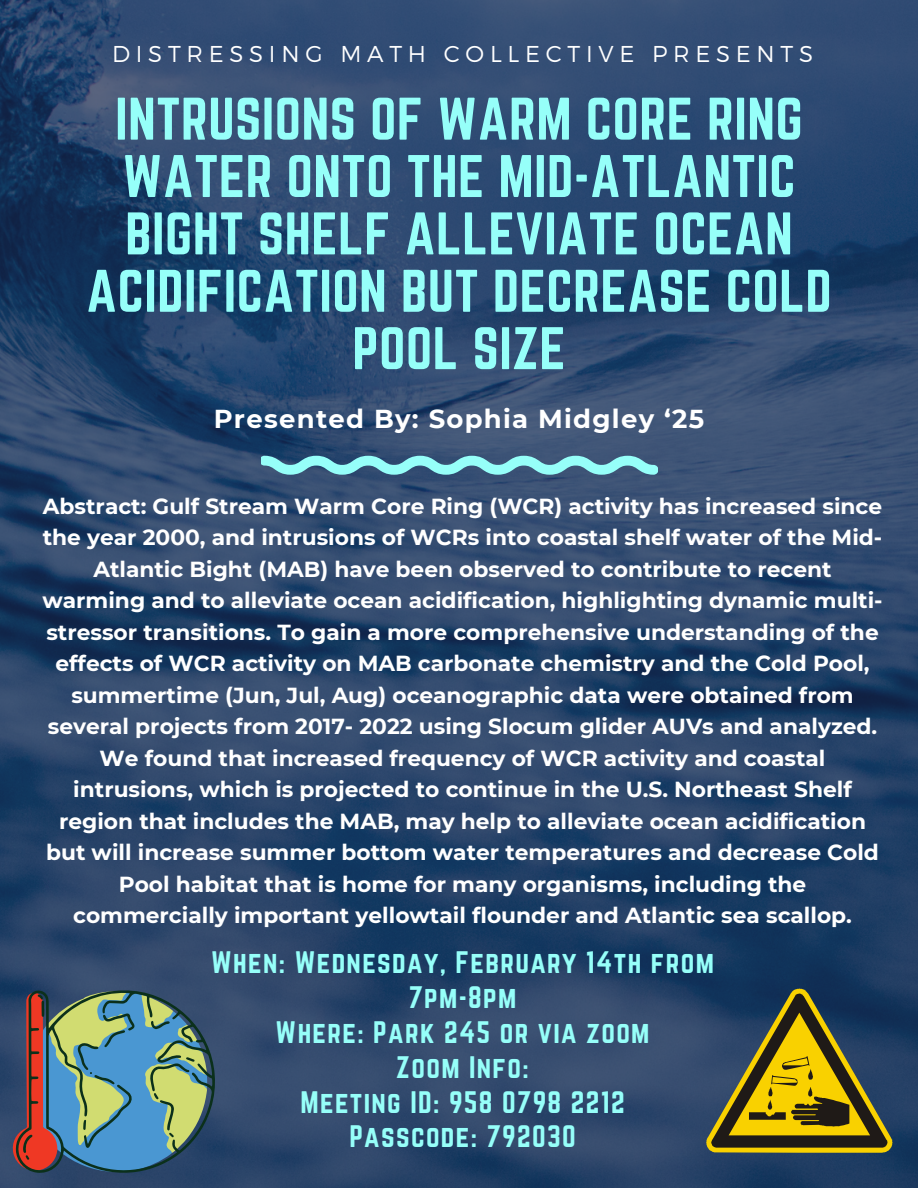
<style>
.page{position:relative;width:918px;height:1188px;background:#fff}
.page>*{position:absolute;margin:0;border:0;box-sizing:border-box;transform-origin:0 0}
.t1{font:52.5px/57.3px "Norwester";letter-spacing:.01em;color:#96fff9;text-align:center}
.t2{font:27.15px/34.8px "Norwester";letter-spacing:.05em;color:#96fff9;text-align:center}
.t3{font:700 25.95px "Montserrat";letter-spacing:.05em;color:#fff}
.t4{font:300 22.95px "Montserrat";letter-spacing:.25em;color:#fff}
.t5{font:700 21.75px/31.5px "Montserrat";color:#fff;text-align:center}
</style>
<div class="page">
<img style="left:0;top:0;width:918px;height:1188px">
<svg style="left:261px;top:456px;width:396px;height:19px;background:#6bb0bd"></svg>
<svg style="left:706px;top:988px;width:187px;height:165px;background:#646230"></svg>
<svg style="left:11px;top:989px;width:215px;height:185px;background:#667e80"></svg>
<h1 class="t4" style="left:112px;top:39px;width:703px">DISTRESSING MATH COLLECTIVE PRESENTS</h1>
<h4 class="t1" style="left:86px;top:90px;width:747px">INTRUSIONS OF WARM CORE RING<br>WATER ONTO THE MID-ATLANTIC<br>BIGHT SHELF ALLEVIATE OCEAN<br>ACIDIFICATION BUT DECREASE COLD<br>POOL SIZE</h4>
<h2 class="t3" style="left:214px;top:402px;width:492px">Presented By: Sophia Midgley ‘25</h2>
<p class="t5" style="left:42px;top:490px;width:842px">Abstract: Gulf Stream Warm Core Ring (WCR) activity has increased since the year 2000, and intrusions of WCRs into coastal shelf water of the Mid-Atlantic Bight (MAB) have been observed to contribute to recent warming and to alleviate ocean acidification, highlighting dynamic multi&shy;stressor transitions. To gain a more comprehensive understanding of the effects of WCR activity on MAB carbonate chemistry and the Cold Pool, summertime (Jun, Jul, Aug) oceanographic data were obtained from several projects from 2017- 2022 using Slocum glider AUVs and analyzed.<br>We found that increased frequency of WCR activity and coastal intrusions, which is projected to continue in the U.S. Northeast Shelf region that includes the MAB, may help to alleviate ocean acidification but will increase summer bottom water temperatures and decrease Cold Pool habitat that is home for many organisms, including the commercially important yellowtail flounder and Atlantic sea scallop.</p>
<p class="t2" style="left:211px;top:945px;width:504px">When: Wednesday, February 14th from<br>7pm-8pm<br>Where: Park 245 or via zoom<br>Zoom Info:<br>Meeting ID: 958 0798 2212<br>Passcode: 792030</p>
</div>
